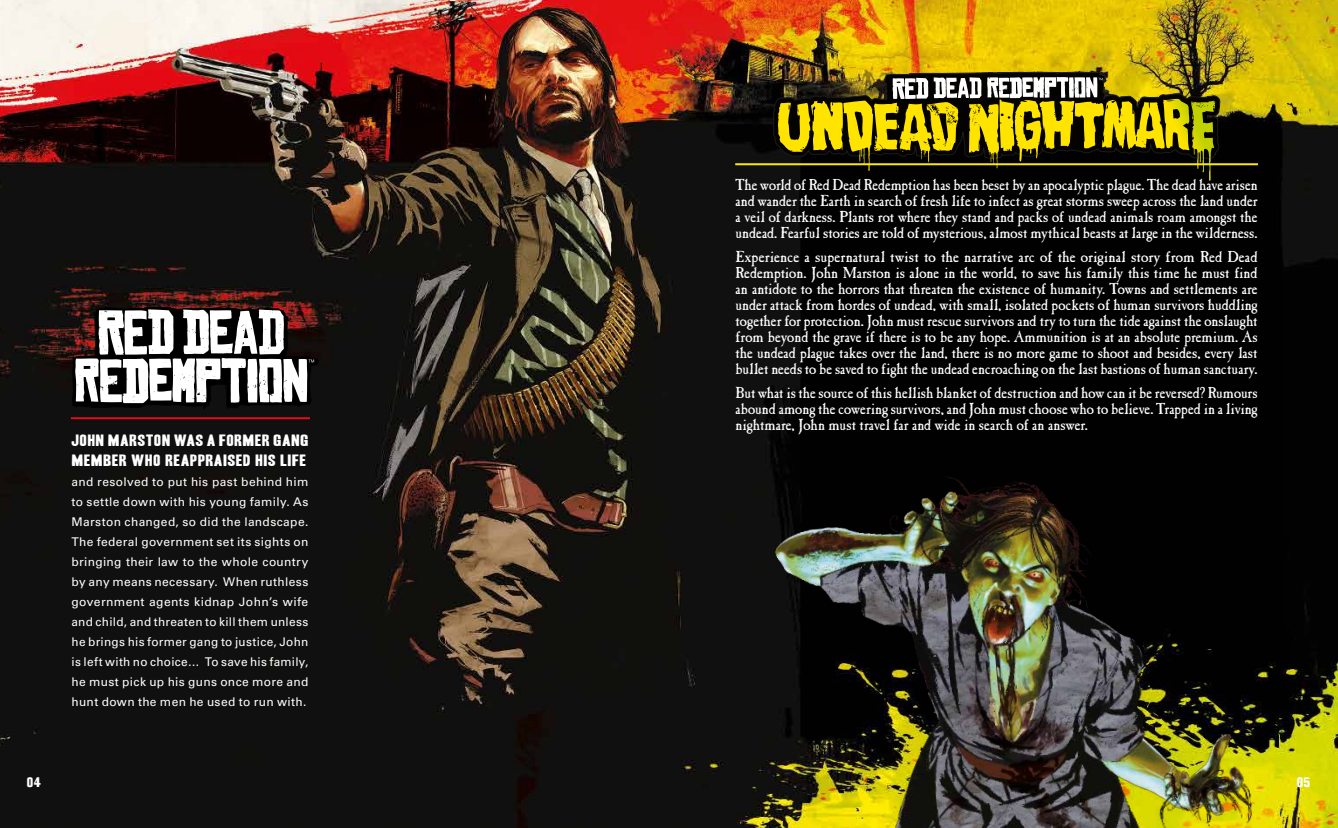
<style>
.page{position:relative;width:1338px;height:828px;background:#fff}
.page>*{position:absolute;margin:0;border:0;box-sizing:border-box;transform-origin:0 0}
.t1{font:16px/16px "Caslon Antique";letter-spacing:.005em;color:#fff;text-align:justify}
.t2{font:16px/20px "RDR Ultra Headline";letter-spacing:.03em;color:#fff}
.t3{font:13.6px "RDR Ultra Headline";color:#fff}
.t4{font:12px/20px "Univers";letter-spacing:.025em;color:#fff;text-align:justify}
</style>
<div class="page">
<img style="left:0;top:0;width:1338px;height:828px">
<svg style="left:773px;top:71px;width:447px;height:90px"></svg>
<hr style="left:71px;top:417px;width:239px;height:2px;background:#e50b14">
<img style="left:734px;top:459px;width:548px;height:369px">
<svg style="left:70px;top:306px;width:250px;height:104px"></svg>
<hr style="left:735px;top:163px;width:523px;height:2px;background:#fae900">
<p class="t2" style="left:72px;top:430px;width:238px">JOHN MARSTON WAS A FORMER GANG<br>MEMBER WHO REAPPRAISED HIS LIFE</p>
<p class="t4" style="left:72px;top:472px;width:238px">and resolved to put his past behind him to settle down with his young family. As Marston changed, so did the landscape.<br>The federal government set its sights on bringing their law to the whole country by any means necessary. When ruthless government agents kidnap John’s wife and child, and threaten to kill them unless he brings his former gang to justice, John is left with no choice… To save his family, he must pick up his guns once more and hunt down the men he used to run with.</p>
<p class="t1" style="left:736px;top:177px;width:523px">The world of Red Dead Redemption has been beset by an apocalyptic plague. The dead have arisen and wander the Earth in search of fresh life to infect as great storms sweep across the land under a veil of darkness. Plants rot where they stand and packs of undead animals roam amongst the undead. Fearful stories are told of mysterious, almost mythical beasts at large in the wilderness.</p>
<p class="t1" style="left:736px;top:249px;width:524px">Experience a supernatural twist to the narrative arc of the original story from Red Dead Redemption. John Marston is alone in the world, to save his family this time he must find an antidote to the horrors that threaten the existence of humanity. Towns and settlements are under attack from hordes of undead, with small, isolated pockets of human survivors huddling together for protection. John must rescue survivors and try to turn the tide against the onslaught from beyond the grave if there is to be any hope. Ammunition is at an absolute premium. As the undead plague takes over the land, there is no more game to shoot and besides, every last bullet needs to be saved to fight the undead encroaching on the last bastions of human sanctuary.</p>
<p class="t1" style="left:736px;top:385px;width:523px">But what is the source of this hellish blanket of destruction and how can it be reversed? Rumours abound among the cowering survivors, and John must choose who to believe. Trapped in a living nightmare, John must travel far and wide in search of an answer.</p>
<p class="t3" style="left:27px;top:774px;width:15px">04</p>
<p class="t3" style="left:1297px;top:774px;width:15px">05</p>
</div>
